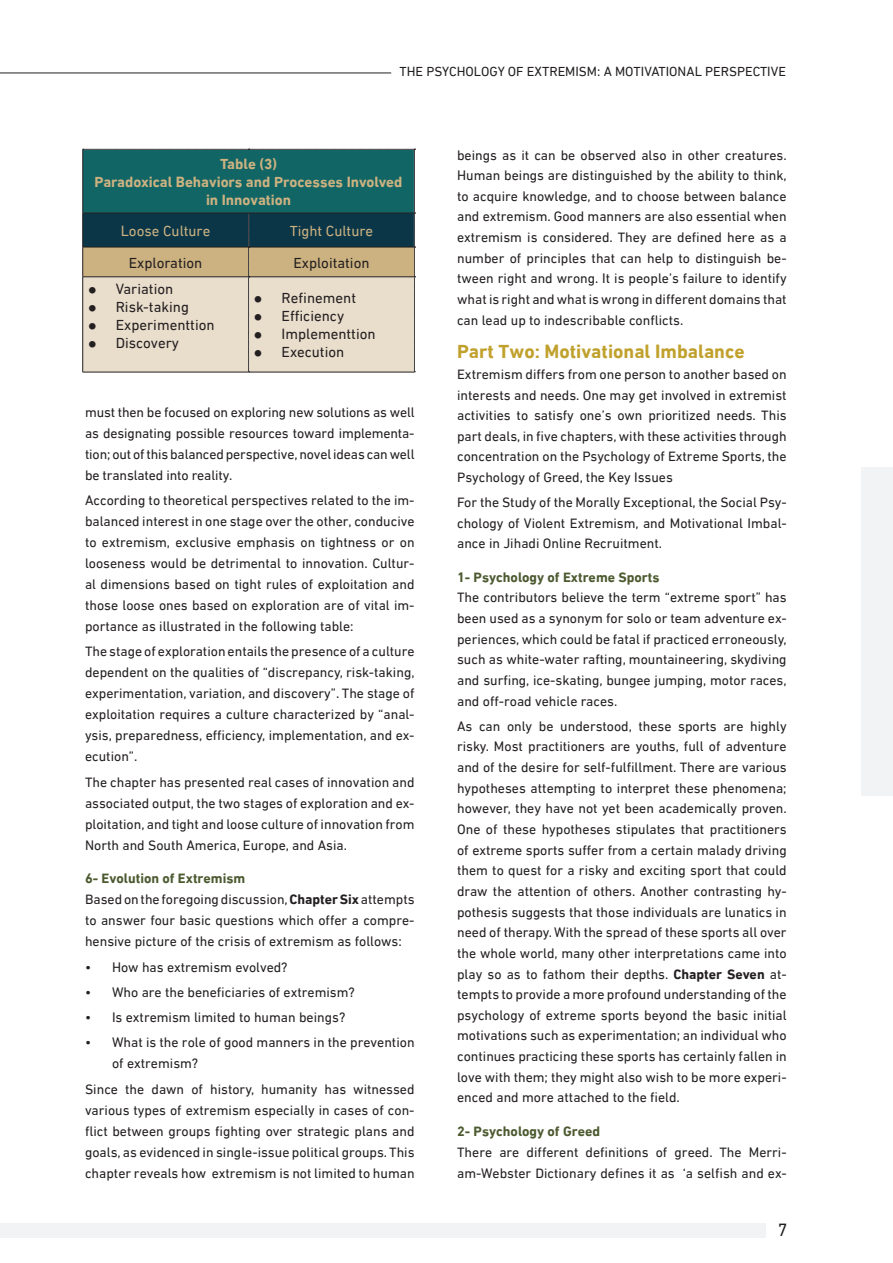
<style>
.page{position:relative;width:893px;height:1263px;background:#fff}
.page>*{position:absolute;margin:0;border:0;box-sizing:border-box;transform-origin:0 0}
.t1{font:700 19.5px "DIN Next LTW23";color:#c1a12d}
.t2{font:18px "DIN Next LTW23";color:#231f20}
.HTML_Preformatted{font:15px "DIN Next LTW23";color:#231f20}
.HTML_Preformatted-2{font:700 15px/18px "DIN Next LTW23";color:#ccb281;text-align:center}
.HTML_Preformatted-3{font:15px "DIN Next LTW23";color:#ccb281}
.t3{font:15px "Muna";color:#231f20}
.t4{font:13.95px/20.7px "DIN Next LTW23";color:#231f20;text-align:justify}
.t5{font:13.95px "DIN Next LTW23 Bold 2";color:#4c5a30}
.t6{font:13.5px "DIN Next LTW23";color:#231f20}
.s1{font-weight:700}
</style>
<div class="page">
<hr style="left:0;top:73px;width:391px;height:1px;background:#231f20">
<div style="left:861px;top:467px;width:32px;height:328px;background:#f2f3f4"></div>
<div style="left:0;top:1223px;width:765px;height:15px;background:#f2f3f4"></div>
<hr style="left:82px;top:149px;width:1px;height:64px;background:#231f20">
<hr style="left:82px;top:213px;width:1px;height:34px;background:#231f20">
<hr style="left:82px;top:247px;width:1px;height:30px;background:#231f20">
<hr style="left:82px;top:277px;width:1px;height:95px;background:#231f20">
<svg style="left:83px;top:149px;width:332px;height:223px;background:#84998e"></svg>
<hr style="left:83px;top:372px;width:166px;height:1px;background:#231f20">
<hr style="left:249px;top:372px;width:166px;height:1px;background:#231f20">
<p class="t6" style="left:399px;top:64px;width:388px">THE PSYCHOLOGY OF EXTREMISM: A MOTIVATIONAL PERSPECTIVE</p>
<p class="HTML_Preformatted-2" style="left:220px;top:155px;width:59px">Table (3)</p>
<p class="HTML_Preformatted-2" style="left:95px;top:173px;width:309px">Paradoxical Behaviors and Processes Involved in Innovation</p>
<p class="HTML_Preformatted-3" style="left:121px;top:222px;width:91px">Loose Culture</p>
<p class="HTML_Preformatted-3" style="left:290px;top:222px;width:85px">Tight Culture</p>
<p class="HTML_Preformatted" style="left:129px;top:254px;width:75px">Exploration</p>
<p class="HTML_Preformatted" style="left:293px;top:254px;width:78px">Exploitation</p>
<p class="t3" style="left:89px;top:280px;width:9px">¦</p>
<p class="HTML_Preformatted" style="left:116px;top:280px;width:59px">Variation</p>
<p class="t3" style="left:89px;top:298px;width:9px">¦</p>
<p class="HTML_Preformatted" style="left:116px;top:298px;width:75px">Risk-taking</p>
<p class="t3" style="left:89px;top:316px;width:9px">¦</p>
<p class="HTML_Preformatted" style="left:116px;top:316px;width:100px">Experimenttion</p>
<p class="t3" style="left:89px;top:334px;width:9px">¦</p>
<p class="HTML_Preformatted" style="left:116px;top:334px;width:65px">Discovery</p>
<p class="t3" style="left:255px;top:289px;width:9px">¦</p>
<p class="HTML_Preformatted" style="left:282px;top:289px;width:76px">Refinement</p>
<p class="t3" style="left:255px;top:307px;width:9px">¦</p>
<p class="HTML_Preformatted" style="left:282px;top:307px;width:64px">Efficiency</p>
<p class="t3" style="left:255px;top:325px;width:9px">¦</p>
<p class="HTML_Preformatted" style="left:282px;top:325px;width:96px">Implementtion</p>
<p class="t3" style="left:255px;top:343px;width:9px">¦</p>
<p class="HTML_Preformatted" style="left:282px;top:343px;width:64px">Execution</p>
<p class="t4" style="left:85px;top:401px;width:331px">must then be focused on exploring new solutions as well as designating possible resources toward implementa&shy;tion; out of this balanced perspective, novel ideas can well be translated into reality.</p>
<p class="t4" style="left:85px;top:490px;width:331px">According to theoretical perspectives related to the im&shy;balanced interest in one stage over the other, conducive to extremism, exclusive emphasis on tightness or on looseness would be detrimental to innovation. Cultur&shy;al dimensions based on tight rules of exploitation and those loose ones based on exploration are of vital im&shy;portance as illustrated in the following table:</p>
<p class="t4" style="left:85px;top:641px;width:331px">The stage of exploration entails the presence of a culture dependent on the qualities of “discrepancy, risk-taking, experimentation, variation, and discovery”. The stage of exploitation requires a culture characterized by “anal&shy;ysis, preparedness, efficiency, implementation, and ex&shy;ecution”.</p>
<p class="t4" style="left:85px;top:771px;width:331px">The chapter has presented real cases of innovation and associated output, the two stages of exploration and ex&shy;ploitation, and tight and loose culture of innovation from North and South America, Europe, and Asia.</p>
<p class="t5" style="left:85px;top:870px;width:162px">6- Evolution of Extremism</p>
<p class="t4" style="left:85px;top:889px;width:331px">Based on the foregoing discussion, <span class="s1">Chapter Six</span> attempts to answer four basic questions which offer a compre&shy;hensive picture of the crisis of extremism as follows:</p>
<p class="t4" style="left:85px;top:956px;width:204px">• How has extremism evolved?</p>
<p class="t4" style="left:85px;top:982px;width:271px">• Who are the beneficiaries of extremism?</p>
<p class="t4" style="left:85px;top:1007px;width:262px">• Is extremism limited to human beings?</p>
<p class="t4" style="left:112px;top:1032px;width:304px;text-indent:-27px">• What is the role of good manners in the prevention of extremism?</p>
<p class="t4" style="left:85px;top:1078px;width:331px">Since the dawn of history, humanity has witnessed various types of extremism especially in cases of con&shy;flict between groups fighting over strategic plans and goals, as evidenced in single-issue political groups. This chapter reveals how extremism is not limited to human</p>
<p class="t4" style="left:457px;top:144px;width:331px">beings as it can be observed also in other creatures.<br>Human beings are distinguished by the ability to think, to acquire knowledge, and to choose between balance and extremism. Good manners are also essential when extremism is considered. They are defined here as a number of principles that can help to distinguish be&shy;tween right and wrong. It is people’s failure to identify what is right and what is wrong in different domains that can lead up to indescribable conflicts.</p>
<p class="t1" style="left:457px;top:340px;width:289px">Part Two: Motivational Imbalance</p>
<p class="t4" style="left:457px;top:364px;width:331px">Extremism differs from one person to another based on interests and needs. One may get involved in extremist activities to satisfy one’s own prioritized needs. This part deals, in five chapters, with these activities through concentration on the Psychology of Extreme Sports, the Psychology of Greed, the Key Issues</p>
<p class="t4" style="left:457px;top:492px;width:331px">For the Study of the Morally Exceptional, the Social Psy&shy;chology of Violent Extremism, and Motivational Imbal&shy;ance in Jihadi Online Recruitment.</p>
<p class="t5" style="left:457px;top:569px;width:204px">1- Psychology of Extreme Sports</p>
<p class="t4" style="left:457px;top:587px;width:331px">The contributors believe the term “extreme sport” has been used as a synonym for solo or team adventure ex&shy;periences, which could be fatal if practiced erroneously, such as white-water rafting, mountaineering, skydiving and surfing, ice-skating, bungee jumping, motor races, and off-road vehicle races.</p>
<p class="t4" style="left:457px;top:715px;width:331px">As can only be understood, these sports are highly risky. Most practitioners are youths, full of adventure and of the desire for self-fulfillment. There are various hypotheses attempting to interpret these phenomena; however, they have not yet been academically proven.<br>One of these hypotheses stipulates that practitioners of extreme sports suffer from a certain malady driving them to quest for a risky and exciting sport that could draw the attention of others. Another contrasting hy&shy;pothesis suggests that those individuals are lunatics in need of therapy. With the spread of these sports all over the whole world, many other interpretations came into play so as to fathom their depths. <span class="s1">Chapter Seven</span> at&shy;tempts to provide a more profound understanding of the psychology of extreme sports beyond the basic initial motivations such as experimentation; an individual who continues practicing these sports has certainly fallen in love with them; they might also wish to be more experi&shy;enced and more attached to the field.</p>
<p class="t5" style="left:457px;top:1123px;width:144px">2- Psychology of Greed</p>
<p class="t4" style="left:457px;top:1141px;width:331px;line-height:21.5px">There are different definitions of greed. The Merri&shy;am-Webster Dictionary defines it as ‘a selfish and ex-</p>
<p class="t2" style="left:778px;top:1219px;width:11px">7</p>
</div>
